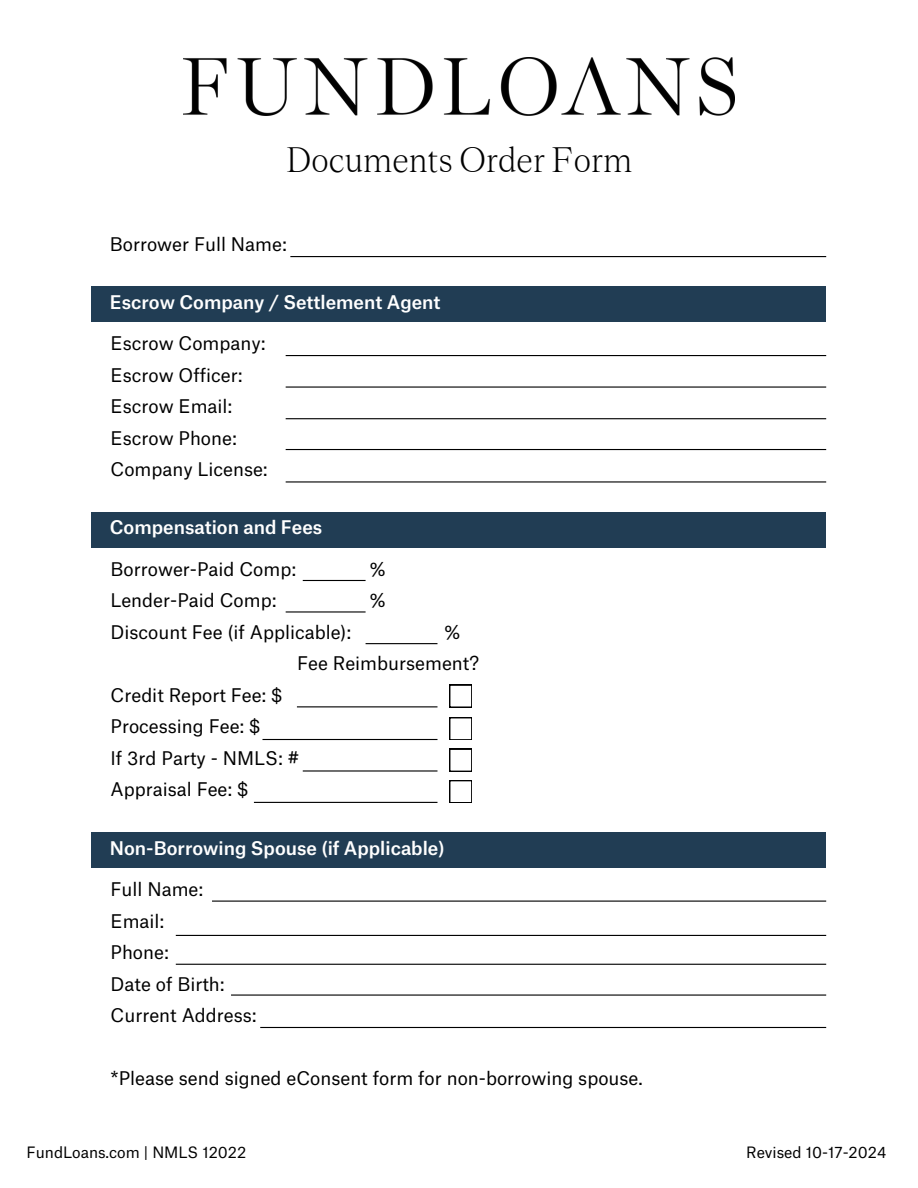
<style>
.page{position:relative;width:918px;height:1188px;background:#fff}
.page>*{position:absolute;margin:0;border:0;box-sizing:border-box;transform-origin:0 0}
.t1{font:300 36px "Teodor";color:#000}
.t2{font:18px/31.5px "Atlas Grotesk";color:#000}
.t3{font:500 18px "Atlas Grotesk";color:#fff}
.t4{font:15px "Atlas Grotesk";color:#000}
</style>
<div class="page">
<img style="left:183px;top:57px;width:551px;height:59px">
<div style="left:92px;top:286px;width:734px;height:36px;background:#213d54"></div>
<div style="left:92px;top:512px;width:734px;height:35px;background:#213d54"></div>
<div style="left:92px;top:832px;width:734px;height:36px;background:#213d54"></div>
<hr style="left:286px;top:355px;width:540px;height:1px;background:#000">
<hr style="left:286px;top:386px;width:540px;height:2px;background:#000">
<hr style="left:286px;top:481px;width:540px;height:2px;background:#000">
<hr style="left:286px;top:418px;width:540px;height:1px;background:#000">
<hr style="left:286px;top:449px;width:540px;height:1px;background:#000">
<hr style="left:212px;top:901px;width:614px;height:1px;background:#000">
<hr style="left:176px;top:935px;width:650px;height:1px;background:#000">
<hr style="left:260px;top:1027px;width:566px;height:1px;background:#000">
<hr style="left:176px;top:964px;width:650px;height:1px;background:#000">
<hr style="left:231px;top:995px;width:595px;height:1px;background:#000">
<hr style="left:303px;top:580px;width:63px;height:1px;background:#000">
<hr style="left:286px;top:611px;width:80px;height:2px;background:#000">
<hr style="left:297px;top:706px;width:140px;height:1px;background:#000">
<hr style="left:366px;top:643px;width:71px;height:1px;background:#000">
<hr style="left:262px;top:739px;width:175px;height:1px;background:#000">
<hr style="left:303px;top:770px;width:134px;height:2px;background:#000">
<hr style="left:254px;top:802px;width:183px;height:1px;background:#000">
<svg style="left:449px;top:685px;width:23px;height:22px"></svg>
<svg style="left:449px;top:717px;width:23px;height:23px"></svg>
<svg style="left:449px;top:749px;width:23px;height:22px"></svg>
<svg style="left:449px;top:780px;width:23px;height:23px"></svg>
<hr style="left:290px;top:256px;width:536px;height:1px;background:#000">
<h2 class="t1" style="left:286px;top:143px;width:348px">Documents Order Form</h2>
<p class="t2" style="left:110px;top:229px;width:178px">Borrower Full Name:</p>
<h3 class="t3" style="left:110px;top:294px;width:332px">Escrow Company / Settlement Agent</h3>
<h1 class="t2" style="left:111px;top:329px;width:159px">Escrow Company:<br>Escrow Officer:<br>Escrow Email:<br>Escrow Phone:<br>Company License:</h1>
<h2 class="t3" style="left:110px;top:519px;width:214px">Compensation and Fees</h2>
<h3 class="t2" style="left:111px;top:554px;width:187px">Borrower-Paid Comp:</h3>
<h3 class="t2" style="left:370px;top:554px;width:18px">%</h3>
<h3 class="t2" style="left:111px;top:586px;width:167px">Lender-Paid Comp:</h3>
<h3 class="t2" style="left:369px;top:586px;width:18px">%</h3>
<h3 class="t2" style="left:111px;top:617px;width:242px">Discount Fee (if Applicable):</h3>
<h3 class="t2" style="left:297px;top:617px;width:183px;text-indent:147px">%<br>Fee Reimbursement?</h3>
<h3 class="t2" style="left:111px;top:680px;width:191px">Credit Report Fee: $<br>Processing Fee: $<br>If 3rd Party - NMLS: #<br>Appraisal Fee: $</h3>
<h3 class="t3" style="left:110px;top:840px;width:336px">Non-Borrowing Spouse (if Applicable)</h3>
<h2 class="t2" style="left:111px;top:875px;width:148px">Full Name:<br>Email:<br>Phone:<br>Date of Birth:<br>Current Address:</h2>
<h3 class="t2" style="left:111px;top:1064px;width:534px">*Please send signed eConsent form for non-borrowing spouse.</h3>
<h3 class="t4" style="left:27px;top:1146px;width:221px">FundLoans.com | NMLS 12022</h3>
<p class="t4" style="left:746px;top:1146px;width:142px">Revised 10-17-2024</p>
</div>
